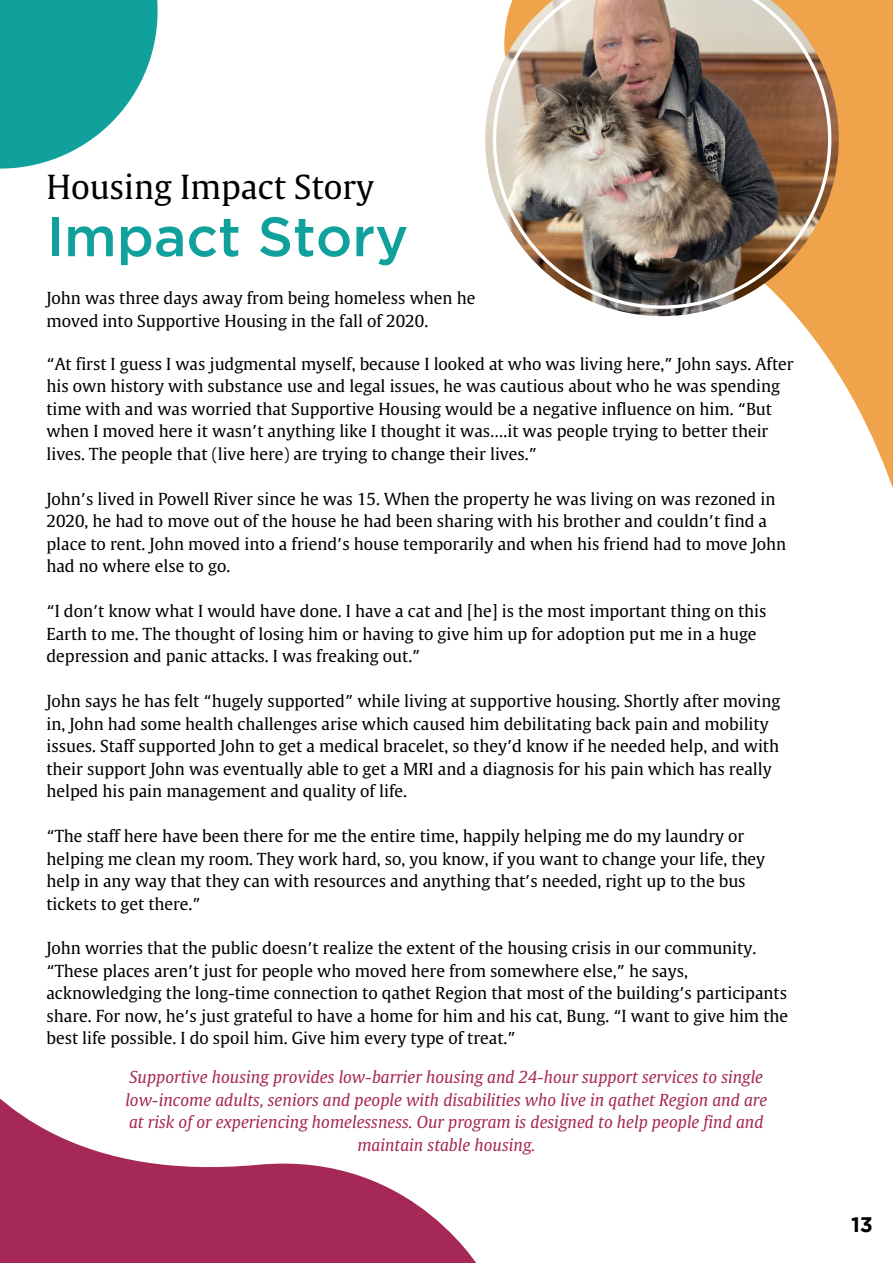
<style>
.page{position:relative;width:893px;height:1264px;background:#fff}
.page>*{position:absolute;margin:0;border:0;box-sizing:border-box;transform-origin:0 0}
.t1{font:500 55.5px "Gotham";color:#10a19d}
.t2{font:33px "Gulliver";color:#000}
.t3{font:700 21px "Gotham";color:#000}
.t4{font:16.5px/22.5px "Gulliver";color:#000}
.t5{font:italic 16.5px/22.5px "Gulliver";color:#a62856;text-align:center}
.s1{font-family:"Noto Sans Gurmukhi"}
</style>
<div class="page">
<svg style="left:0;top:1098px;width:476px;height:164px;fill:#a62856"></svg>
<svg style="left:657px;top:0;width:235px;height:486px"></svg>
<svg style="left:0;top:0;width:157px;height:168px"></svg>
<img style="left:485px;top:0;width:353px;height:316px">
<img style="left:493px;top:0;width:338px;height:309px">
<p class="t2" style="left:46px;top:167px;width:329px">Housing Impact Story</p>
<p class="t1" style="left:46px;top:216px;width:363px">Impact Story</p>
<p class="t4" style="left:46px;top:287px;width:430px">John was three days away from being homeless when he moved into Supportive Housing in the fall of 2020.</p>
<p class="t4" style="left:46px;top:352px;width:748px"><span class="s1">“</span>At first I guess I was judgmental myself, because I looked at who was living here,<span class="s1">”</span> John says. After his own history with substance use and legal issues, he was cautious about who he was spending time with and was worried that Supportive Housing would be a negative influence on him. <span class="s1">“</span>But when I moved here it wasn<span class="s1">’</span>t anything like I thought it was<span class="s1">…</span>.it was people trying to better their lives. The people that (live here) are trying to change their lives.<span class="s1">”</span></p>
<p class="t4" style="left:46px;top:487px;width:741px">John<span class="s1">’</span>s lived in Powell River since he was 15. When the property he was living on was rezoned in 2020, he had to move out of the house he had been sharing with his brother and couldn<span class="s1">’</span>t find a place to rent. John moved into a friend<span class="s1">’</span>s house temporarily and when his friend had to move John had no where else to go.</p>
<p class="t4" style="left:46px;top:599px;width:721px"><span class="s1">“</span>I don<span class="s1">’</span>t know what I would have done. I have a cat and [he] is the most important thing on this<br>Earth to me. The thought of losing him or having to give him up for adoption put me in a huge depression and panic attacks. I was freaking out.<span class="s1">”</span></p>
<p class="t4" style="left:46px;top:689px;width:735px">John says he has felt <span class="s1">“</span>hugely supported<span class="s1">”</span> while living at supportive housing. Shortly after moving in, John had some health challenges arise which caused him debilitating back pain and mobility issues. Staff supported John to get a medical bracelet, so they<span class="s1">’</span>d know if he needed help, and with their support John was eventually able to get a MRI and a diagnosis for his pain which has really helped his pain management and quality of life.</p>
<p class="t4" style="left:46px;top:824px;width:720px"><span class="s1">“</span>The staff here have been there for me the entire time, happily helping me do my laundry or helping me clean my room. They work hard, so, you know, if you want to change your life, they help in any way that they can with resources and anything that<span class="s1">’</span>s needed, right up to the bus tickets to get there.<span class="s1">”</span></p>
<p class="t4" style="left:46px;top:937px;width:743px">John worries that the public doesn<span class="s1">’</span>t realize the extent of the housing crisis in our community. <span class="s1">“</span>These places aren<span class="s1">’</span>t just for people who moved here from somewhere else,<span class="s1">”</span> he says, acknowledging the long-time connection to qathet Region that most of the building<span class="s1">’</span>s participants share. For now, he<span class="s1">’</span>s just grateful to have a home for him and his cat, Bung. <span class="s1">“</span>I want to give him the best life possible. I do spoil him. Give him every type of treat.<span class="s1">”</span></p>
<p class="t5" style="left:125px;top:1065px;width:643px">Supportive housing provides low-barrier housing and 24-hour support services to single low-income adults, seniors and people with disabilities who live in qathet Region and are at risk of or experiencing homelessness. Our program is designed to help people find and maintain stable housing.</p>
<p class="t3" style="left:850px;top:1216px;width:23px">13</p>
</div>
